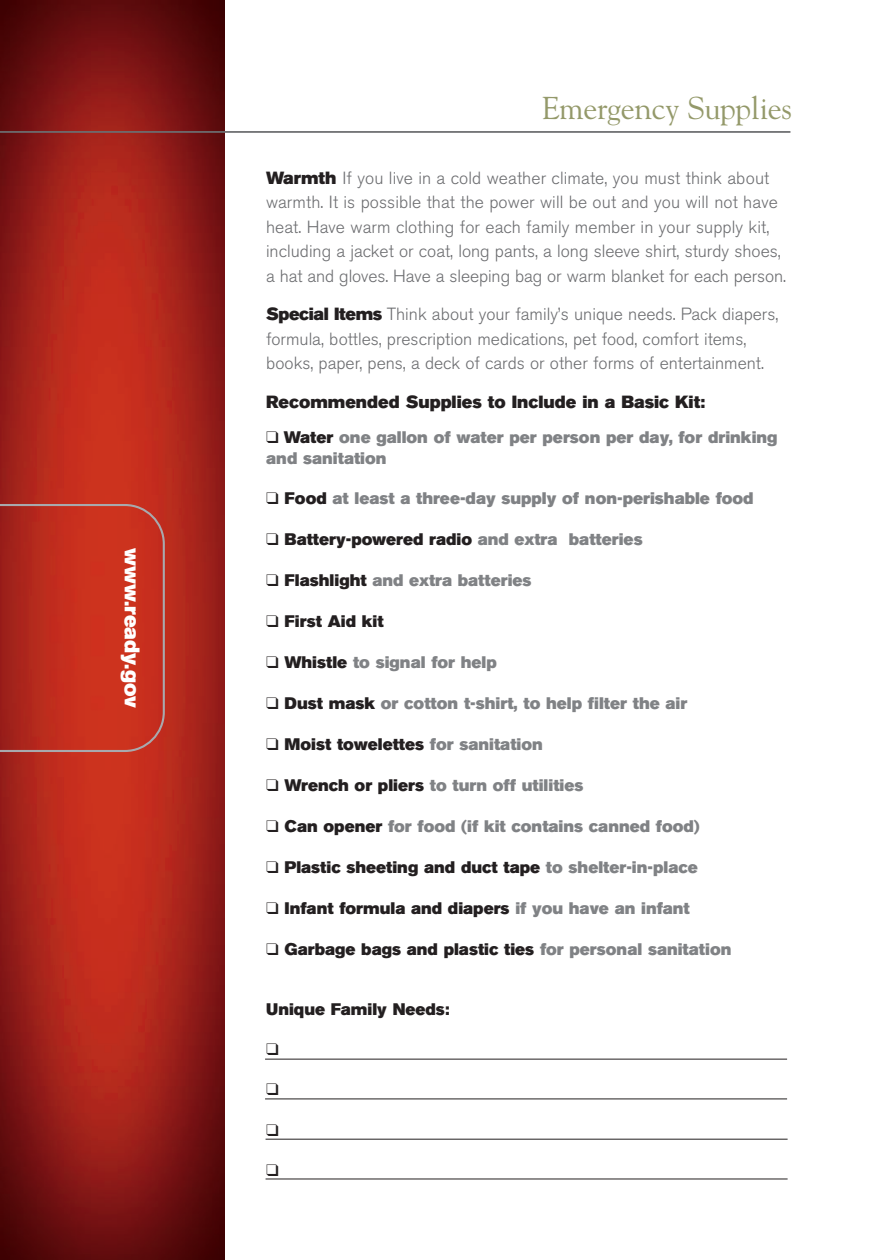
<style>
.page{position:relative;width:882px;height:1260px;background:#fff}
.page>*{position:absolute;margin:0;border:0;box-sizing:border-box;transform-origin:0 0}
.t1{font:31.5px "Goudy";letter-spacing:-.01em;color:#94996a}
.t2{font:21px "Akzidenz Grotesk BE Super";color:#fff}
.t3{font:300 17.5px/24.5px "Akzidenz Grotesk BE";color:#6c6d70}
.t4{font:17.5px "Akzidenz Grotesk BE Super";color:#231f20}
.t5{font:16.62px/21px "Akzidenz Grotesk BE Super";color:#808285}
.t6{font:16.62px "Akzidenz Grotesk BE Super";color:#231f20}
.s1{font-family:"Akzidenz Grotesk BE Super";font-weight:400;color:#231f20}
.s2{color:#231f20}
.s3{color:#808285}
</style>
<div class="page">
<img style="left:0;top:0;width:225px;height:1260px">
<svg style="left:0;top:504px;width:165px;height:248px;background:#bf2f1f"></svg>
<hr style="left:0;top:131px;width:790px;height:2px;background:#6c6d70">
<hr style="left:265px;top:1059px;width:522px;height:1px;background:#231f20">
<hr style="left:265px;top:1098px;width:522px;height:1px;background:#231f20">
<hr style="left:266px;top:1139px;width:522px;height:1px;background:#231f20">
<hr style="left:266px;top:1179px;width:522px;height:1px;background:#231f20">
<p class="t2" style="left:140px;top:548px;width:161px;rotate:90deg">www.ready.gov</p>
<h2 class="t1" style="left:542px;top:90px;width:252px">Emergency Supplies</h2>
<p class="t3" style="left:266px;top:167px;width:522px"><span class="s1">Warmth</span> If you live in a cold weather climate, you must think about warmth. It is possible that the power will be out and you will not have heat. Have warm clothing for each family member in your supply kit, including a jacket or coat, long pants, a long sleeve shirt, sturdy shoes, a hat and gloves. Have a sleeping bag or warm blanket for each person.</p>
<p class="t3" style="left:266px;top:303px;width:514px"><span class="s1">Special Items</span> Think about your family’s unique needs. Pack diapers, formula, bottles, prescription medications, pet food, comfort items, books, paper, pens, a deck of cards or other forms of entertainment.</p>
<p class="t4" style="left:266px;top:395px;width:441px">Recommended Supplies to Include in a Basic Kit:</p>
<p class="t5" style="left:266px;top:428px;width:513px"><span class="s2">❑ Water</span> one gallon of water per person per day, for drinking and sanitation</p>
<p class="t5" style="left:266px;top:489px;width:489px"><span class="s2">❑ Food</span> at least a three-day supply of non-perishable food</p>
<p class="t6" style="left:266px;top:533px;width:378px">❑ Battery-powered radio <span class="s3">and extra batteries</span></p>
<p class="t5" style="left:266px;top:571px;width:267px"><span class="s2">❑ Flashlight</span> and extra batteries</p>
<p class="t6" style="left:266px;top:615px;width:119px">❑ First Aid kit</p>
<p class="t5" style="left:266px;top:653px;width:232px"><span class="s2">❑ Whistle</span> to signal for help</p>
<p class="t5" style="left:266px;top:694px;width:423px"><span class="s2">❑ Dust mask</span> or cotton t-shirt, to help filter the air</p>
<p class="t6" style="left:266px;top:737px;width:278px">❑ Moist towelettes <span class="s3">for sanitation</span></p>
<p class="t5" style="left:266px;top:776px;width:319px"><span class="s2">❑ Wrench or pliers</span> to turn off utilities</p>
<p class="t5" style="left:266px;top:817px;width:435px"><span class="s2">❑ Can opener</span> for food (if kit contains canned food)</p>
<p class="t6" style="left:266px;top:860px;width:433px">❑ Plastic sheeting and duct tape <span class="s3">to shelter-in-place</span></p>
<p class="t6" style="left:266px;top:901px;width:425px">❑ Infant formula and diapers <span class="s3">if you have an infant</span></p>
<p class="t6" style="left:266px;top:942px;width:467px">❑ Garbage bags and plastic ties <span class="s3">for personal sanitation</span></p>
<p class="t6" style="left:266px;top:1003px;width:185px">Unique Family Needs:</p>
</div>
